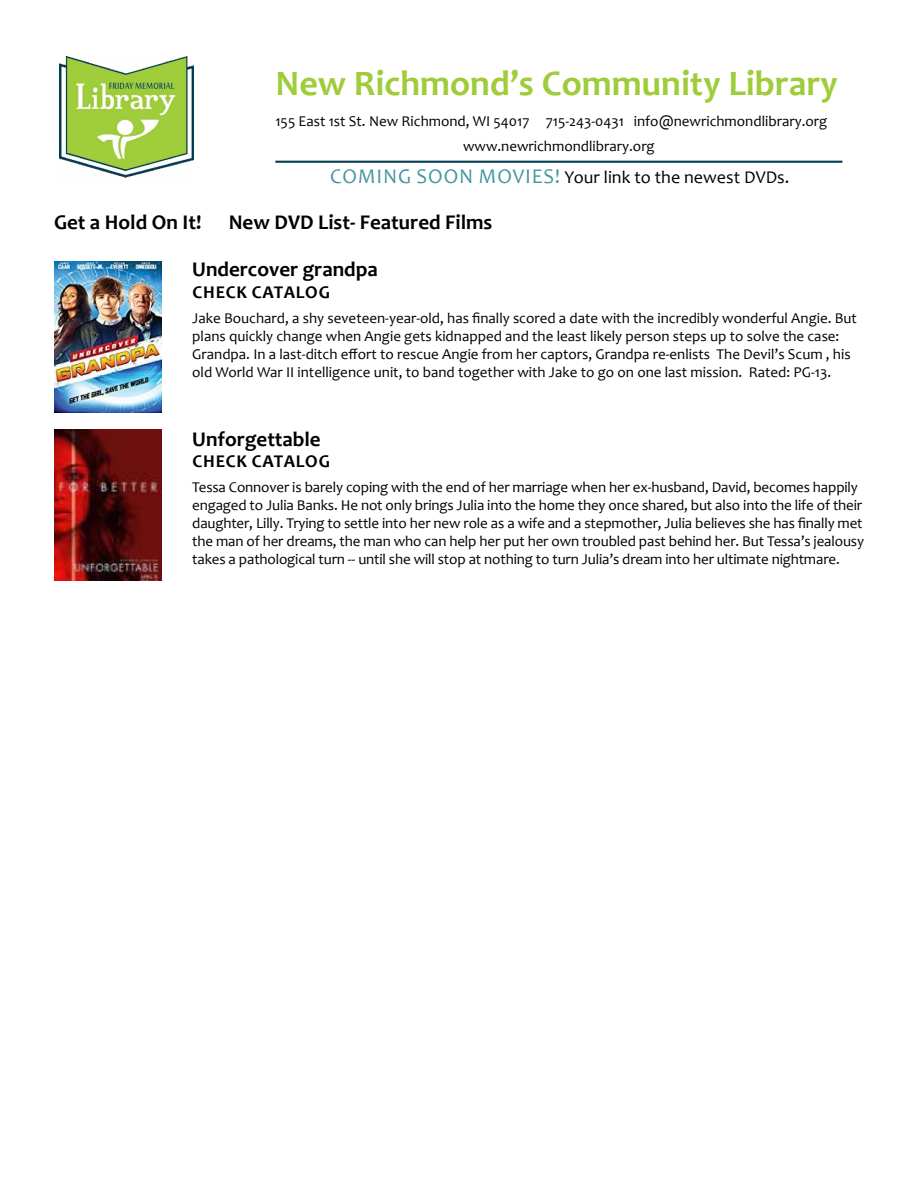
<style>
.page{position:relative;width:918px;height:1188px;background:#fff}
.page>*{position:absolute;margin:0;border:0;box-sizing:border-box;transform-origin:0 0}
.t1{font:700 36px "Candara";color:#9fcc3a}
.t2{font:700 21px "Candara";color:#000}
.t3{font:18px "Candara";color:#000}
.t4{font:700 18px "Candara";letter-spacing:.04em;color:#000}
.t5{font:15px/18px "Candara";letter-spacing:-.01em;color:#000}
.s1{font-size:21px;color:#4596a1}
</style>
<div class="page">
<hr style="left:275px;top:161px;width:567px;height:2px;background:#023b53">
<img style="left:59px;top:55px;width:135px;height:123px">
<img style="left:54px;top:429px;width:108px;height:152px">
<img style="left:54px;top:261px;width:108px;height:152px">
<h1 class="t1" style="left:275px;top:61px;width:564px">New Richmond’s Community Library</h1>
<p class="t5" style="left:463px;top:109px;width:366px;line-height:24.8px;text-indent:-188px">155 East 1st St. New Richmond, WI 54017 715-243-0431 info@newrichmondlibrary.org www.newrichmondlibrary.org</p>
<p class="t3" style="left:330px;top:166px;width:461px"><span class="s1">COMING SOON MOVIES!</span> Your link to the newest DVDs.</p>
<h2 class="t2" style="left:54px;top:209px;width:149px">Get a Hold On It!</h2>
<h2 class="t2" style="left:229px;top:209px;width:265px">New DVD List- Featured Films</h2>
<h2 class="t2" style="left:192px;top:256px;width:187px">Undercover grandpa</h2>
<p class="t4" style="left:193px;top:281px;width:139px">CHECK CATALOG</p>
<p class="t5" style="left:192px;top:309px;width:666px">Jake Bouchard, a shy seveteen-year-old, has finally scored a date with the incredibly wonderful Angie. But plans quickly change when Angie gets kidnapped and the least likely person steps up to solve the case:<br>Grandpa. In a last-ditch effort to rescue Angie from her captors, Grandpa re-enlists The Devil’s Scum , his old World War II intelligence unit, to band together with Jake to go on one last mission. Rated: PG-13.</p>
<h2 class="t2" style="left:192px;top:426px;width:130px">Unforgettable</h2>
<p class="t4" style="left:193px;top:450px;width:139px">CHECK CATALOG</p>
<p class="t5" style="left:192px;top:478px;width:673px">Tessa Connover is barely coping with the end of her marriage when her ex-husband, David, becomes happily engaged to Julia Banks. He not only brings Julia into the home they once shared, but also into the life of their daughter, Lilly. Trying to settle into her new role as a wife and a stepmother, Julia believes she has finally met the man of her dreams, the man who can help her put her own troubled past behind her. But Tessa’s jealousy takes a pathological turn -- until she will stop at nothing to turn Julia’s dream into her ultimate nightmare.</p>
</div>
